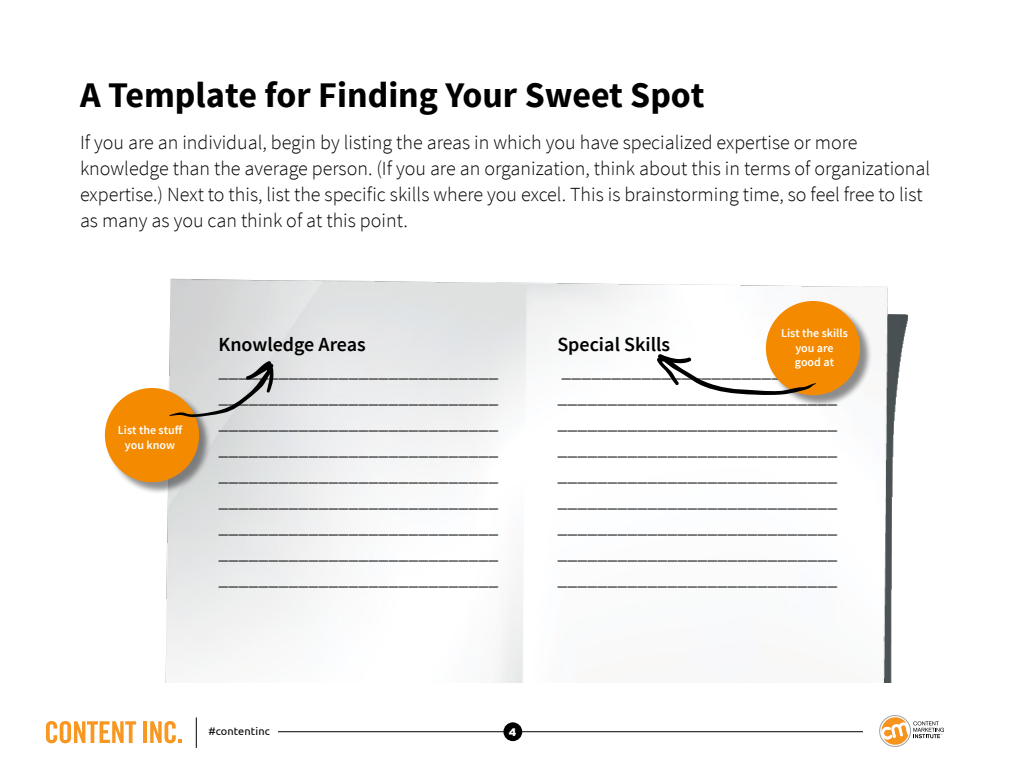
<style>
.page{position:relative;width:1024px;height:768px;background:#fff}
.page>*{position:absolute;margin:0;border:0;box-sizing:border-box;transform-origin:0 0}
.t1{font:700 36px "Source Sans Pro";color:#000}
.t2{font:300 20px/26px "Source Sans Pro";color:#000}
.t3{font:600 20px "Source Sans Pro";color:#000}
.t4{font:600 12px/14.4px "Source Sans Pro";color:#fff;text-align:center}
.t5{font:11px "Ubuntu";letter-spacing:.01em;color:#000}
.t6{font:900 11px "Gotham";color:#fff}
</style>
<div class="page">
<hr style="left:278px;top:731px;width:585px;height:1px;background:#000">
<div style="left:503px;top:722px;width:19px;height:19px;background:#000;border-radius:50%"></div>
<hr style="left:196px;top:717px;width:1px;height:31px;background:#000">
<svg style="left:879px;top:715px;width:65px;height:32px"></svg>
<svg style="left:46px;top:721px;width:90px;height:22px"></svg>
<hr style="left:143px;top:721px;width:4px;height:22px;background:#f89721">
<svg style="left:150px;top:721px;width:32px;height:22px"></svg>
<img style="left:160px;top:278px;width:748px;height:404px">
<div style="left:106px;top:389px;width:106px;height:106px;background:#000;opacity:.44"></div>
<div style="left:105px;top:388px;width:94px;height:94px;background:#f38a00;border-radius:50%"></div>
<div style="left:767px;top:302px;width:106px;height:106px;background:#000;opacity:.44"></div>
<div style="left:766px;top:301px;width:94px;height:94px;background:#f38a00;border-radius:50%"></div>
<svg style="left:169px;top:361px;width:106px;height:56px;background:#c2bdb5"></svg>
<svg style="left:657px;top:353px;width:159px;height:43px"></svg>
<h1 class="t1" style="left:80px;top:72px;width:626px">A Template for Finding Your Sweet Spot</h1>
<p class="t2" style="left:80px;top:129px;width:852px">If you are an individual, begin by listing the areas in which you have specialized expertise or more knowledge than the average person. (If you are an organization, think about this in terms of organizational expertise.) Next to this, list the specific skills where you excel. This is brainstorming time, so feel free to list as many as you can think of at this point.</p>
<p class="t4" style="left:118px;top:423px;width:66px">List the stuff you know</p>
<p class="t4" style="left:781px;top:326px;width:68px">List the skills you are good at</p>
<p class="t3" style="left:218px;top:332px;width:149px">Knowledge Areas</p>
<p class="t3" style="left:557px;top:332px;width:114px">Special Skills</p>
<p class="t2" style="left:218px;top:357px;width:281px">____________________________</p>
<p class="t2" style="left:561px;top:357px;width:281px">____________________________</p>
<p class="t2" style="left:218px;top:383px;width:281px">____________________________</p>
<p class="t2" style="left:557px;top:383px;width:281px">____________________________</p>
<p class="t2" style="left:218px;top:409px;width:281px">____________________________</p>
<p class="t2" style="left:557px;top:409px;width:281px">____________________________</p>
<p class="t2" style="left:218px;top:435px;width:281px">____________________________</p>
<p class="t2" style="left:557px;top:435px;width:281px">____________________________</p>
<p class="t2" style="left:218px;top:461px;width:281px">____________________________</p>
<p class="t2" style="left:557px;top:461px;width:281px">____________________________</p>
<p class="t2" style="left:218px;top:487px;width:281px">____________________________</p>
<p class="t2" style="left:557px;top:487px;width:281px">____________________________</p>
<p class="t2" style="left:218px;top:513px;width:281px">____________________________</p>
<p class="t2" style="left:557px;top:513px;width:281px">____________________________</p>
<p class="t2" style="left:218px;top:539px;width:281px">____________________________</p>
<p class="t2" style="left:557px;top:539px;width:281px">____________________________</p>
<p class="t2" style="left:218px;top:565px;width:281px">____________________________</p>
<p class="t2" style="left:557px;top:565px;width:281px">____________________________</p>
<p class="t5" style="left:208px;top:724px;width:63px">#contentinc</p>
<p class="t6" style="left:509px;top:724px;width:9px">4</p>
</div>
